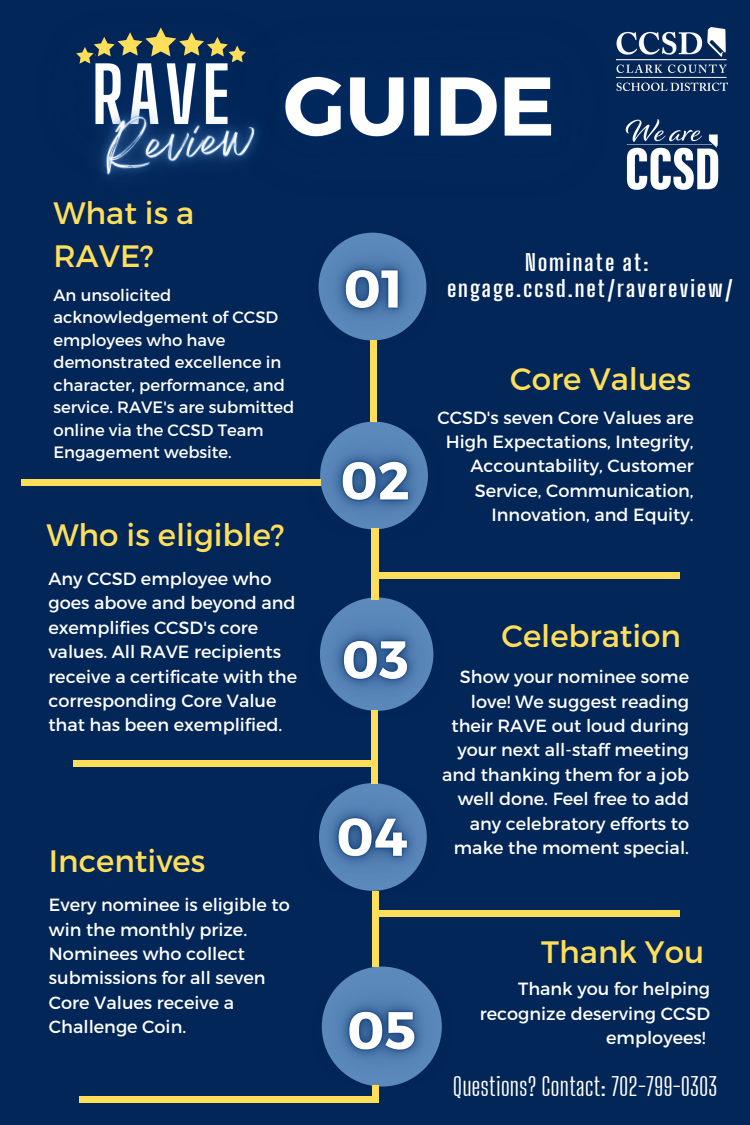
<style>
.page{position:relative;width:750px;height:1125px;background:#022657}
.page>*{position:absolute;margin:0;border:0;box-sizing:border-box;transform-origin:0 0}
.t1{font:31px/43.1px "Montserrat";color:#ffde59}
.t2{font:25px "Big Shoulders Display";color:#fff}
.t3{font:700 22.5px "Big Shoulders Display";letter-spacing:.085em;color:#fff}
.t4{font:17.62px/24.4px "Montserrat";color:#fff;text-align:right}
.t5{font:16.38px/22.5px "Montserrat";color:#fff}
</style>
<div class="page">
<img style="left:320px;top:421px;width:162px;height:158px">
<div style="left:21px;top:479px;width:300px;height:7px;background:#ffde59"></div>
<div style="left:376px;top:572px;width:304px;height:6px;background:#ffde59"></div>
<div style="left:73px;top:761px;width:300px;height:6px;background:#ffde59"></div>
<div style="left:377px;top:910px;width:303px;height:7px;background:#ffde59"></div>
<div style="left:79px;top:1096px;width:300px;height:6px;background:#ffde59"></div>
<div style="left:370px;top:340px;width:7px;height:81px;background:#ffde59"></div>
<div style="left:371px;top:529px;width:8px;height:71px;background:#ffde59"></div>
<img style="left:667px;top:27px;width:60px;height:63px">
<img style="left:337px;top:31px;width:330px;height:106px">
<img style="left:319px;top:76px;width:18px;height:61px">
<svg style="left:127px;top:27px;width:67px;height:10px"></svg>
<img style="left:609px;top:111px;width:110px;height:79px">
<img style="left:318px;top:232px;width:109px;height:109px">
<img style="left:320px;top:553px;width:161px;height:178px">
<img style="left:265px;top:731px;width:162px;height:193px">
<img style="left:275px;top:924px;width:167px;height:179px">
<img style="left:76px;top:37px;width:243px;height:222px">
<p class="t1" style="left:53px;top:190px;width:142px">What is a<br>RAVE?</p>
<p class="t5" style="left:53px;top:283px;width:242px">An unsolicited acknowledgement of CCSD employees who have demonstrated excellence in character, performance, and service. RAVE's are submitted online via the CCSD Team<br>Engagement website.</p>
<p class="t1" style="left:47px;top:512px;width:240px">Who is eligible?</p>
<p class="t4" style="left:48px;top:566px;width:250px;text-align:left">Any CCSD employee who goes above and beyond and exemplifies CCSD's core values. All RAVE recipients receive a certificate with the corresponding Core Value that has been exemplified.</p>
<p class="t1" style="left:49px;top:838px;width:158px">Incentives</p>
<p class="t4" style="left:49px;top:892px;width:242px;text-align:left">Every nominee is eligible to win the monthly prize.<br>Nominees who collect submissions for all seven<br>Core Values receive a<br>Challenge Coin.</p>
<p class="t3" style="left:525px;top:249px;width:125px">Nominate at:</p>
<p class="t3" style="left:447px;top:275px;width:287px">engage.ccsd.net/ravereview/</p>
<p class="t1" style="left:510px;top:356px;width:182px">Core Values</p>
<p class="t4" style="left:438px;top:404px;width:258px">CCSD's seven Core Values are<br>High Expectations, Integrity,<br>Accountability, Customer<br>Service, Communication,<br>Innovation, and Equity.</p>
<p class="t1" style="left:501px;top:613px;width:181px">Celebration</p>
<p class="t4" style="left:442px;top:664px;width:249px">Show your nominee some love! We suggest reading their RAVE out loud during your next all-staff meeting and thanking them for a job well done. Feel free to add any celebratory efforts to make the moment special.</p>
<p class="t1" style="left:541px;top:928px;width:164px">Thank You</p>
<p class="t4" style="left:480px;top:976px;width:232px">Thank you for helping recognize deserving CCSD employees!</p>
<p class="t2" style="left:453px;top:1071px;width:266px">Questions? Contact: 702-799-0303</p>
</div>
